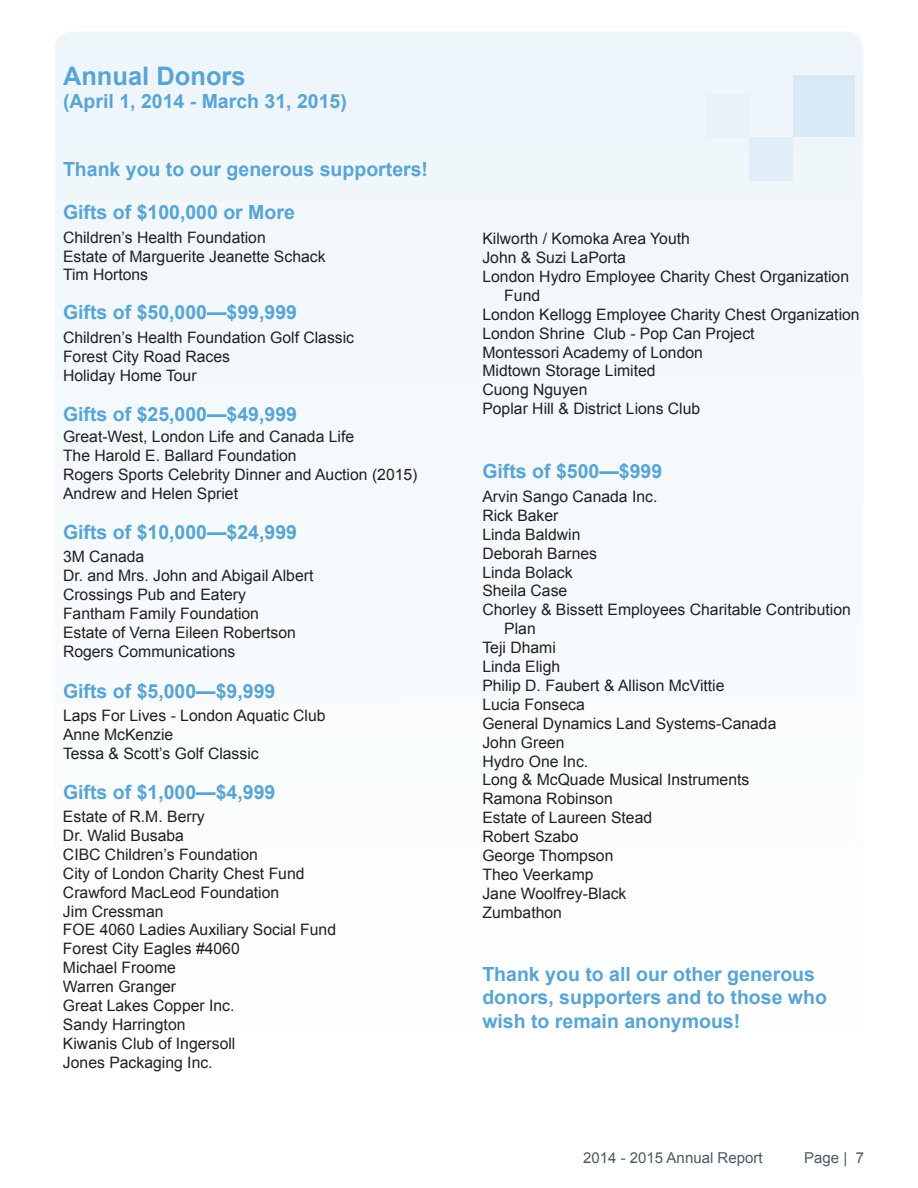
<style>
.page{position:relative;width:918px;height:1188px;background:#fff}
.page>*{position:absolute;margin:0;border:0;box-sizing:border-box;transform-origin:0 0}
.t1{font:700 25.5px "Arial";color:#58a5d5}
.t2{font:700 19.5px/23.4px "Arial";color:#58a5d5}
.t3{font:15.75px/18.9px "Arial";color:#231f20}
.t4{font:15px "Arial";color:#4a5a64}
</style>
<div class="page">
<div style="left:55px;top:32px;width:808px;height:1080px;background:#f6fafc;border-radius:18px"></div>
<div style="left:793px;top:75px;width:61px;height:62px;background:#d8e9f5"></div>
<div style="left:706px;top:94px;width:43px;height:43px;background:#e7f2f9"></div>
<div style="left:749px;top:137px;width:44px;height:44px;background:#e1eef7"></div>
<p class="t1" style="left:63px;top:59px;width:184px">Annual Donors</p>
<p class="t2" style="left:63px;top:90px;width:285px">(April 1, 2014 - March 31, 2015)</p>
<h1 class="t2" style="left:63px;top:158px;width:367px">Thank you to our generous supporters!</h1>
<h1 class="t2" style="left:63px;top:201px;width:233px">Gifts of $100,000 or More</h1>
<p class="t3" style="left:63px;top:228px;width:264px">Children’s Health Foundation<br>Estate of Marguerite Jeanette Schack<br>Tim Hortons</p>
<h1 class="t2" style="left:63px;top:301px;width:236px">Gifts of $50,000—$99,999</h1>
<p class="t3" style="left:63px;top:328px;width:293px">Children’s Health Foundation Golf Classic<br>Forest City Road Races<br>Holiday Home Tour</p>
<h1 class="t2" style="left:63px;top:403px;width:236px">Gifts of $25,000—$49,999</h1>
<p class="t3" style="left:63px;top:428px;width:356px">Great-West, London Life and Canada Life<br>The Harold E. Ballard Foundation<br>Rogers Sports Celebrity Dinner and Auction (2015)<br>Andrew and Helen Spriet</p>
<h1 class="t2" style="left:63px;top:521px;width:236px">Gifts of $10,000—$24,999</h1>
<p class="t3" style="left:63px;top:548px;width:252px">3M Canada<br>Dr. and Mrs. John and Abigail Albert<br>Crossings Pub and Eatery<br>Fantham Family Foundation<br>Estate of Verna Eileen Robertson<br>Rogers Communications</p>
<h1 class="t2" style="left:63px;top:680px;width:214px">Gifts of $5,000—$9,999</h1>
<p class="t3" style="left:63px;top:706px;width:264px">Laps For Lives - London Aquatic Club<br>Anne McKenzie<br>Tessa &amp; Scott’s Golf Classic</p>
<h1 class="t2" style="left:63px;top:781px;width:214px">Gifts of $1,000—$4,999</h1>
<p class="t3" style="left:63px;top:807px;width:275px">Estate of R.M. Berry<br>Dr. Walid Busaba<br>CIBC Children’s Foundation<br>City of London Charity Chest Fund<br>Crawford MacLeod Foundation<br>Jim Cressman<br>FOE 4060 Ladies Auxiliary Social Fund<br>Forest City Eagles #4060<br>Michael Froome<br>Warren Granger<br>Great Lakes Copper Inc.<br>Sandy Harrington<br>Kiwanis Club of Ingersoll<br>Jones Packaging Inc.</p>
<p class="t3" style="left:482px;top:229px;width:209px">Kilworth / Komoka Area Youth</p>
<p class="t3" style="left:482px;top:248px;width:145px">John &amp; Suzi LaPorta</p>
<p class="t3" style="left:482px;top:267px;width:368px">London Hydro Employee Charity Chest Organization</p>
<p class="t3" style="left:504px;top:286px;width:37px">Fund</p>
<p class="t3" style="left:482px;top:305px;width:379px">London Kellogg Employee Charity Chest Organization</p>
<p class="t3" style="left:482px;top:324px;width:274px">London Shrine Club - Pop Can Project</p>
<p class="t3" style="left:482px;top:343px;width:222px">Montessori Academy of London</p>
<p class="t3" style="left:482px;top:362px;width:175px">Midtown Storage Limited</p>
<p class="t3" style="left:482px;top:381px;width:107px">Cuong Nguyen</p>
<p class="t3" style="left:482px;top:399px;width:219px">Poplar Hill &amp; District Lions Club</p>
<h1 class="t2" style="left:482px;top:460px;width:181px">Gifts of $500—$999</h1>
<p class="t3" style="left:482px;top:487px;width:177px">Arvin Sango Canada Inc.</p>
<p class="t3" style="left:482px;top:506px;width:78px">Rick Baker</p>
<p class="t3" style="left:482px;top:525px;width:100px">Linda Baldwin</p>
<p class="t3" style="left:482px;top:544px;width:116px">Deborah Barnes</p>
<p class="t3" style="left:482px;top:563px;width:92px">Linda Bolack</p>
<p class="t3" style="left:482px;top:582px;width:86px">Sheila Case</p>
<p class="t3" style="left:482px;top:601px;width:370px">Chorley &amp; Bissett Employees Charitable Contribution</p>
<p class="t3" style="left:504px;top:619px;width:33px">Plan</p>
<p class="t3" style="left:482px;top:638px;width:75px">Teji Dhami</p>
<p class="t3" style="left:482px;top:657px;width:79px">Linda Eligh</p>
<p class="t3" style="left:482px;top:676px;width:244px">Philip D. Faubert &amp; Allison McVittie</p>
<p class="t3" style="left:482px;top:695px;width:104px">Lucia Fonseca</p>
<p class="t3" style="left:482px;top:714px;width:296px">General Dynamics Land Systems-Canada</p>
<p class="t3" style="left:482px;top:733px;width:84px">John Green</p>
<p class="t3" style="left:482px;top:752px;width:107px">Hydro One Inc.</p>
<p class="t3" style="left:482px;top:771px;width:268px">Long &amp; McQuade Musical Instruments</p>
<p class="t3" style="left:482px;top:790px;width:132px">Ramona Robinson</p>
<p class="t3" style="left:482px;top:808px;width:171px">Estate of Laureen Stead</p>
<p class="t3" style="left:482px;top:827px;width:98px">Robert Szabo</p>
<p class="t3" style="left:482px;top:846px;width:133px">George Thompson</p>
<p class="t3" style="left:482px;top:865px;width:113px">Theo Veerkamp</p>
<p class="t3" style="left:482px;top:884px;width:146px">Jane Woolfrey-Black</p>
<p class="t3" style="left:482px;top:903px;width:81px">Zumbathon</p>
<p class="t2" style="left:482px;top:963px;width:346px">Thank you to all our other generous donors, supporters and to those who wish to remain anonymous!</p>
<p class="t4" style="left:583px;top:1148px;width:181px">2014 - 2015 Annual Report</p>
<p class="t4" style="left:804px;top:1148px;width:61px">Page | 7</p>
</div>
